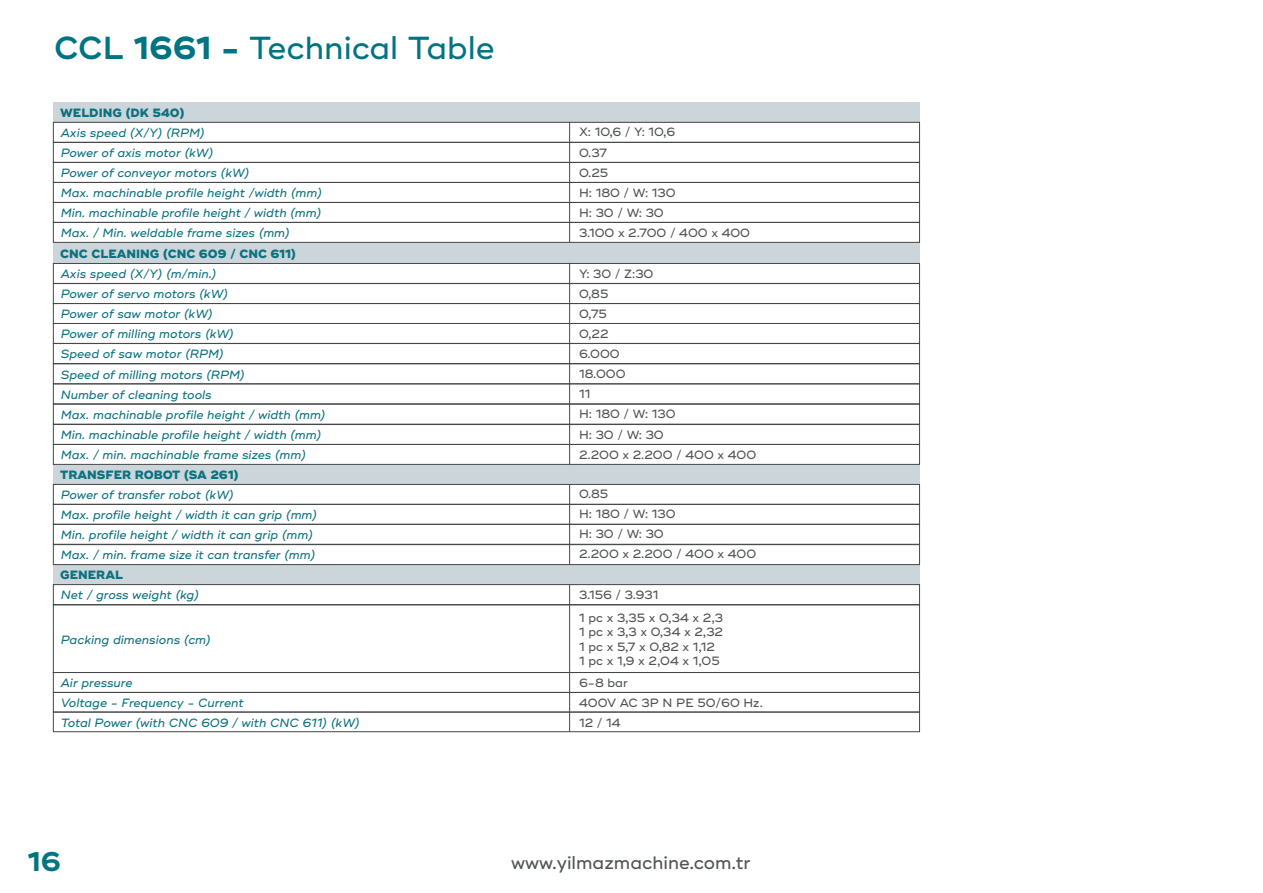
<style>
.page{position:relative;width:1263px;height:893px;background:#fff}
.page>*{position:absolute;margin:0;border:0;box-sizing:border-box;transform-origin:0 0}
.t1{font:500 31.8px "Ridley Grotesk";color:#007481}
.t2{font:700 27px "Ridley Grotesk";color:#007681}
.t3{font:500 18px "Ridley Grotesk";color:#505453}
.t4{font:italic 500 12px "Ridley Grotesk";color:#0c7280}
.t5{font:500 12px "Ridley Grotesk";color:#505352}
.t6{font:500 12px "Ridley Grotesk";color:#4f5252}
.t7{font:800 12px "Ridley Grotesk";color:#0c7280}
.s1{font-weight:600}
.s2{font-weight:700}
</style>
<div class="page">
<div style="left:53px;top:243px;width:866px;height:20px;background:#ccd5d9"></div>
<div style="left:53px;top:464px;width:866px;height:20px;background:#ccd5d9"></div>
<div style="left:53px;top:102px;width:866px;height:20px;background:#ccd5d9"></div>
<div style="left:53px;top:564px;width:866px;height:20px;background:#ccd5d9"></div>
<div style="left:53px;top:263px;width:867px;height:21px;border:1px solid #454849"></div>
<div style="left:53px;top:122px;width:867px;height:20px;border:1px solid #454849"></div>
<div style="left:53px;top:283px;width:867px;height:21px;border:1px solid #454849"></div>
<div style="left:53px;top:142px;width:867px;height:21px;border:1px solid #454849"></div>
<div style="left:53px;top:303px;width:867px;height:21px;border:1px solid #454849"></div>
<div style="left:53px;top:162px;width:867px;height:21px;border:1px solid #454849"></div>
<div style="left:53px;top:182px;width:867px;height:21px;border:1px solid #454849"></div>
<div style="left:53px;top:202px;width:867px;height:21px;border:1px solid #454849"></div>
<div style="left:53px;top:222px;width:867px;height:21px;border:1px solid #454849"></div>
<div style="left:53px;top:343px;width:867px;height:21px;border:1px solid #454849"></div>
<div style="left:53px;top:384px;width:867px;height:20px;border:1px solid #454849"></div>
<div style="left:53px;top:323px;width:867px;height:21px;border:1px solid #454849"></div>
<div style="left:53px;top:364px;width:867px;height:20px;border:1px solid #454849"></div>
<div style="left:53px;top:444px;width:867px;height:21px;border:1px solid #454849"></div>
<div style="left:53px;top:504px;width:867px;height:20px;border:1px solid #454849"></div>
<div style="left:53px;top:524px;width:867px;height:20px;border:1px solid #454849"></div>
<div style="left:53px;top:544px;width:867px;height:21px;border:1px solid #454849"></div>
<div style="left:53px;top:584px;width:867px;height:21px;border:1px solid #454849"></div>
<div style="left:53px;top:692px;width:867px;height:20px;border:1px solid #454849"></div>
<div style="left:53px;top:712px;width:867px;height:20px;border:1px solid #454849"></div>
<div style="left:53px;top:672px;width:867px;height:21px;border:1px solid #454849"></div>
<div style="left:53px;top:404px;width:867px;height:20px;border:1px solid #454849"></div>
<div style="left:53px;top:424px;width:867px;height:21px;border:1px solid #454849"></div>
<div style="left:53px;top:484px;width:867px;height:20px;border:1px solid #454849"></div>
<hr style="left:569px;top:263px;width:1px;height:201px;background:#454849">
<hr style="left:569px;top:122px;width:1px;height:120px;background:#454849">
<hr style="left:569px;top:585px;width:1px;height:147px;background:#454849">
<hr style="left:569px;top:484px;width:1px;height:80px;background:#454849">
<p class="t1" style="left:54px;top:29px;width:442px"><span class="s1">CCL</span> <span class="s2">1661 -</span> Technical Table</p>
<p class="t7" style="left:60px;top:105px;width:126px">WELDING (DK 540)</p>
<p class="t4" style="left:61px;top:126px;width:146px">Axis speed (X/Y) (RPM)</p>
<p class="t4" style="left:61px;top:146px;width:154px">Power of axis motor (kW)</p>
<p class="t4" style="left:61px;top:166px;width:190px">Power of conveyor motors (kW)</p>
<p class="t4" style="left:61px;top:186px;width:263px">Max. machinable profile height /width (mm)</p>
<p class="t4" style="left:61px;top:206px;width:262px">Min. machinable profile height / width (mm)</p>
<p class="t4" style="left:61px;top:226px;width:231px">Max. / Min. weldable frame sizes (mm)</p>
<p class="t7" style="left:60px;top:246px;width:237px">CNC CLEANING (CNC 609 / CNC 611)</p>
<p class="t4" style="left:61px;top:267px;width:157px">Axis speed (X/Y) (m/min.)</p>
<p class="t4" style="left:61px;top:287px;width:169px">Power of servo motors (kW)</p>
<p class="t4" style="left:61px;top:307px;width:154px">Power of saw motor (kW)</p>
<p class="t4" style="left:61px;top:327px;width:175px">Power of milling motors (kW)</p>
<p class="t4" style="left:61px;top:367px;width:186px">Speed of milling motors (RPM)</p>
<p class="t4" style="left:61px;top:347px;width:165px">Speed of saw motor (RPM)</p>
<p class="t4" style="left:61px;top:387px;width:153px">Number of cleaning tools</p>
<p class="t4" style="left:61px;top:408px;width:266px">Max. machinable profile height / width (mm)</p>
<p class="t4" style="left:61px;top:428px;width:262px">Min. machinable profile height / width (mm)</p>
<p class="t4" style="left:61px;top:448px;width:247px">Max. / min. machinable frame sizes (mm)</p>
<p class="t7" style="left:60px;top:467px;width:180px">TRANSFER ROBOT (SA 261)</p>
<p class="t4" style="left:61px;top:488px;width:174px">Power of transfer robot (kW)</p>
<p class="t4" style="left:61px;top:508px;width:258px">Max. profile height / width it can grip (mm)</p>
<p class="t4" style="left:61px;top:528px;width:254px">Min. profile height / width it can grip (mm)</p>
<p class="t4" style="left:61px;top:548px;width:256px">Max. / min. frame size it can transfer (mm)</p>
<p class="t4" style="left:61px;top:588px;width:140px">Net / gross weight (kg)</p>
<p class="t4" style="left:61px;top:632px;width:152px">Packing dimensions (cm)</p>
<p class="t7" style="left:60px;top:568px;width:64px">GENERAL</p>
<p class="t4" style="left:61px;top:676px;width:73px">Air pressure</p>
<p class="t4" style="left:61px;top:696px;width:184px">Voltage - Frequency - Current</p>
<p class="t4" style="left:61px;top:715px;width:300px">Total Power (with CNC 609 / with CNC 611) (kW)</p>
<p class="t6" style="left:579px;top:125px;width:98px">X: 10,6 / Y: 10,6</p>
<p class="t6" style="left:579px;top:145px;width:30px">0.37</p>
<p class="t6" style="left:579px;top:165px;width:31px">0.25</p>
<p class="t6" style="left:579px;top:185px;width:98px">H: 180 / W: 130</p>
<p class="t6" style="left:579px;top:205px;width:86px">H: 30 / W: 30</p>
<p class="t6" style="left:579px;top:225px;width:173px">3.100 x 2.700 / 400 x 400</p>
<p class="t6" style="left:579px;top:266px;width:76px">Y: 30 / Z:30</p>
<p class="t6" style="left:579px;top:286px;width:31px">0,85</p>
<p class="t6" style="left:579px;top:306px;width:29px">0,75</p>
<p class="t5" style="left:579px;top:326px;width:31px">0,22</p>
<p class="t5" style="left:579px;top:346px;width:42px">6.000</p>
<p class="t5" style="left:579px;top:367px;width:48px">18.000</p>
<p class="t5" style="left:579px;top:387px;width:13px">11</p>
<p class="t5" style="left:579px;top:407px;width:98px">H: 180 / W: 130</p>
<p class="t5" style="left:579px;top:427px;width:86px">H: 30 / W: 30</p>
<p class="t5" style="left:579px;top:447px;width:179px">2.200 x 2.200 / 400 x 400</p>
<p class="t5" style="left:579px;top:487px;width:31px">0.85</p>
<p class="t5" style="left:579px;top:507px;width:98px">H: 180 / W: 130</p>
<p class="t5" style="left:579px;top:527px;width:86px">H: 30 / W: 30</p>
<p class="t5" style="left:579px;top:547px;width:179px">2.200 x 2.200 / 400 x 400</p>
<p class="t5" style="left:579px;top:587px;width:81px">3.156 / 3.931</p>
<p class="t5" style="left:579px;top:610px;width:146px">1 pc x 3,35 x 0,34 x 2,3</p>
<p class="t5" style="left:579px;top:625px;width:145px">1 pc x 3,3 x 0,34 x 2,32</p>
<p class="t5" style="left:579px;top:639px;width:137px">1 pc x 5,7 x 0,82 x 1,12</p>
<p class="t5" style="left:579px;top:654px;width:142px">1 pc x 1,9 x 2,04 x 1,05</p>
<p class="t5" style="left:579px;top:696px;width:185px">400V AC 3P N PE 50/60 Hz.</p>
<p class="t5" style="left:579px;top:715px;width:43px">12 / 14</p>
<p class="t5" style="left:579px;top:676px;width:50px">6-8 bar</p>
<p class="t2" style="left:28px;top:846px;width:35px">16</p>
<p class="t3" style="left:511px;top:852px;width:241px">www.yilmazmachine.com.tr</p>
</div>
